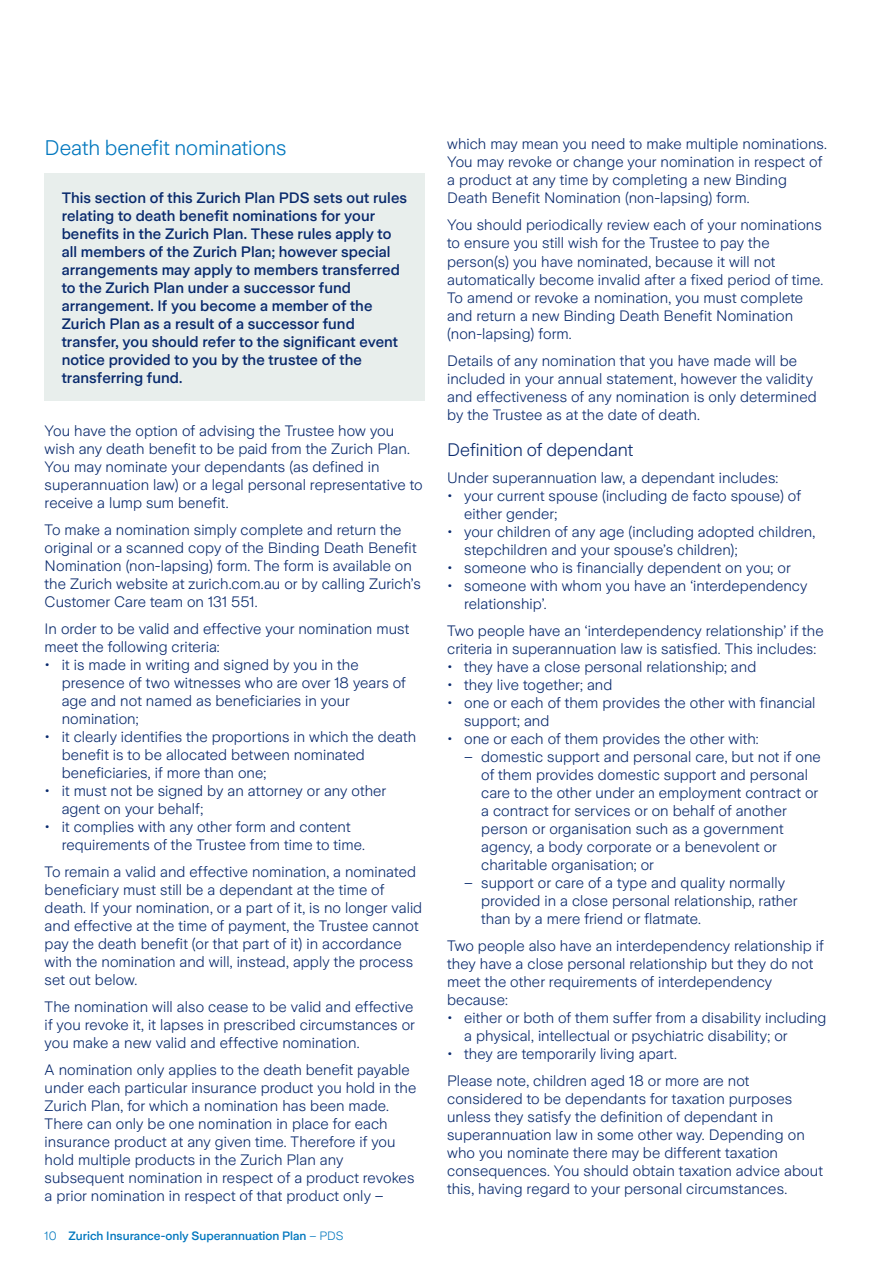
<style>
.page{position:relative;width:872px;height:1263px;background:#fff}
.page>*{position:absolute;margin:0;border:0;box-sizing:border-box;transform-origin:0 0}
.t1{font:300 21px "Zurich Sans";letter-spacing:-.005em;color:#0077be}
.t2{font:300 18px "Zurich Sans";letter-spacing:-.005em;color:#092a6d}
.t3{font:300 15px/18px "Zurich Sans";letter-spacing:.005em;color:#092a6d}
.t4{font:500 15px/18px "Zurich Sans";letter-spacing:.005em;color:#092a6d}
.t5{font:500 12px "Zurich Sans";color:#0077be}
.s1{font-weight:300}
</style>
<div class="page">
<div style="left:45px;top:173px;width:380px;height:227px;background:#e8eeec"></div>
<h1 class="t1" style="left:45px;top:136px;width:243px">Death benefit nominations</h1>
<p class="t4" style="left:62px;top:189px;width:347px">This section of this Zurich Plan PDS sets out rules relating to death benefit nominations for your benefits in the Zurich Plan. These rules apply to all members of the Zurich Plan; however special arrangements may apply to members transferred to the Zurich Plan under a successor fund arrangement. If you become a member of the Zurich Plan as a result of a successor fund transfer, you should refer to the significant event notice provided to you by the trustee of the transferring fund.</p>
<p class="t3" style="left:45px;top:422px;width:379px">You have the option of advising the Trustee how you wish any death benefit to be paid from the Zurich Plan.<br>You may nominate your dependants (as defined in superannuation law) or a legal personal representative to receive a lump sum benefit.</p>
<p class="t3" style="left:45px;top:521px;width:378px">To make a nomination simply complete and return the original or a scanned copy of the Binding Death Benefit Nomination (non-lapsing) form. The form is available on the Zurich website at zurich.com.au or by calling Zurich’s Customer Care team on 131 551.</p>
<p class="t3" style="left:45px;top:620px;width:366px">In order to be valid and effective your nomination must meet the following criteria:</p>
<p class="t3" style="left:62px;top:656px;width:346px;text-indent:-17px">• it is made in writing and signed by you in the presence of two witnesses who are over 18 years of age and not named as beneficiaries in your nomination;</p>
<p class="t3" style="left:62px;top:728px;width:356px;text-indent:-17px">• it clearly identifies the proportions in which the death benefit is to be allocated between nominated beneficiaries, if more than one;</p>
<p class="t3" style="left:62px;top:782px;width:326px;text-indent:-17px">• it must not be signed by an attorney or any other agent on your behalf;</p>
<p class="t3" style="left:62px;top:818px;width:305px;text-indent:-17px">• it complies with any other form and content requirements of the Trustee from time to time.</p>
<p class="t3" style="left:45px;top:863px;width:379px">To remain a valid and effective nomination, a nominated beneficiary must still be a dependant at the time of death. If your nomination, or a part of it, is no longer valid and effective at the time of payment, the Trustee cannot pay the death benefit (or that part of it) in accordance with the nomination and will, instead, apply the process set out below.</p>
<p class="t3" style="left:45px;top:998px;width:372px;text-align:justify">The nomination will also cease to be valid and effective if you revoke it, it lapses in prescribed circumstances or you make a new valid and effective nomination.</p>
<p class="t3" style="left:45px;top:1061px;width:373px">A nomination only applies to the death benefit payable under each particular insurance product you hold in the Zurich Plan, for which a nomination has been made.<br>There can only be one nomination in place for each insurance product at any given time. Therefore if you hold multiple products in the Zurich Plan any subsequent nomination in respect of a product revokes a prior nomination in respect of that product only –</p>
<p class="t5" style="left:45px;top:1229px;width:300px"><span class="s1">10</span> Zurich Insurance-only Superannuation Plan <span class="s1">– PDS</span></p>
<p class="t3" style="left:447px;top:136px;width:381px">which may mean you need to make multiple nominations.<br>You may revoke or change your nomination in respect of a product at any time by completing a new Binding Death Benefit Nomination (non-lapsing) form.</p>
<p class="t3" style="left:447px;top:217px;width:378px">You should periodically review each of your nominations to ensure you still wish for the Trustee to pay the person(s) you have nominated, because it will not automatically become invalid after a fixed period of time.<br>To amend or revoke a nomination, you must complete and return a new Binding Death Benefit Nomination (non-lapsing) form.</p>
<p class="t3" style="left:447px;top:352px;width:371px">Details of any nomination that you have made will be included in your annual statement, however the validity and effectiveness of any nomination is only determined by the Trustee as at the date of death.</p>
<p class="t2" style="left:447px;top:439px;width:187px">Definition of dependant</p>
<p class="t3" style="left:447px;top:469px;width:333px">Under superannuation law, a dependant includes:</p>
<p class="t3" style="left:464px;top:487px;width:338px;text-indent:-17px">• your current spouse (including de facto spouse) of either gender;</p>
<p class="t3" style="left:464px;top:523px;width:353px;text-indent:-17px">• your children of any age (including adopted children, stepchildren and your spouse’s children);</p>
<p class="t3" style="left:447px;top:559px;width:345px">• someone who is financially dependent on you; or</p>
<p class="t3" style="left:464px;top:577px;width:345px;text-indent:-17px">• someone with whom you have an ‘interdependency relationship’.</p>
<p class="t3" style="left:447px;top:622px;width:378px">Two people have an ‘interdependency relationship’ if the criteria in superannuation law is satisfied. This includes:</p>
<p class="t3" style="left:447px;top:658px;width:311px">• they have a close personal relationship; and</p>
<p class="t3" style="left:447px;top:676px;width:167px">• they live together; and</p>
<p class="t3" style="left:464px;top:694px;width:353px;text-indent:-17px">• one or each of them provides the other with financial support; and</p>
<p class="t3" style="left:447px;top:730px;width:313px">• one or each of them provides the other with:</p>
<p class="t3" style="left:481px;top:748px;width:341px;text-indent:-17px">– domestic support and personal care, but not if one of them provides domestic support and personal care to the other under an employment contract or a contract for services or on behalf of another person or organisation such as a government agency, a body corporate or a benevolent or charitable organisation; or</p>
<p class="t3" style="left:481px;top:874px;width:318px;text-indent:-17px">– support or care of a type and quality normally provided in a close personal relationship, rather than by a mere friend or flatmate.</p>
<p class="t3" style="left:447px;top:937px;width:378px">Two people also have an interdependency relationship if they have a close personal relationship but they do not meet the other requirements of interdependency because:</p>
<p class="t3" style="left:464px;top:1009px;width:364px;text-indent:-17px">• either or both of them suffer from a disability including a physical, intellectual or psychiatric disability; or</p>
<p class="t3" style="left:447px;top:1040px;width:304px;line-height:27px">• they are temporarily living apart.<br>Please note, children aged 18 or more are not</p>
<p class="t3" style="left:447px;top:1090px;width:377px">considered to be dependants for taxation purposes unless they satisfy the definition of dependant in superannuation law in some other way. Depending on who you nominate there may be different taxation consequences. You should obtain taxation advice about this, having regard to your personal circumstances.</p>
</div>
